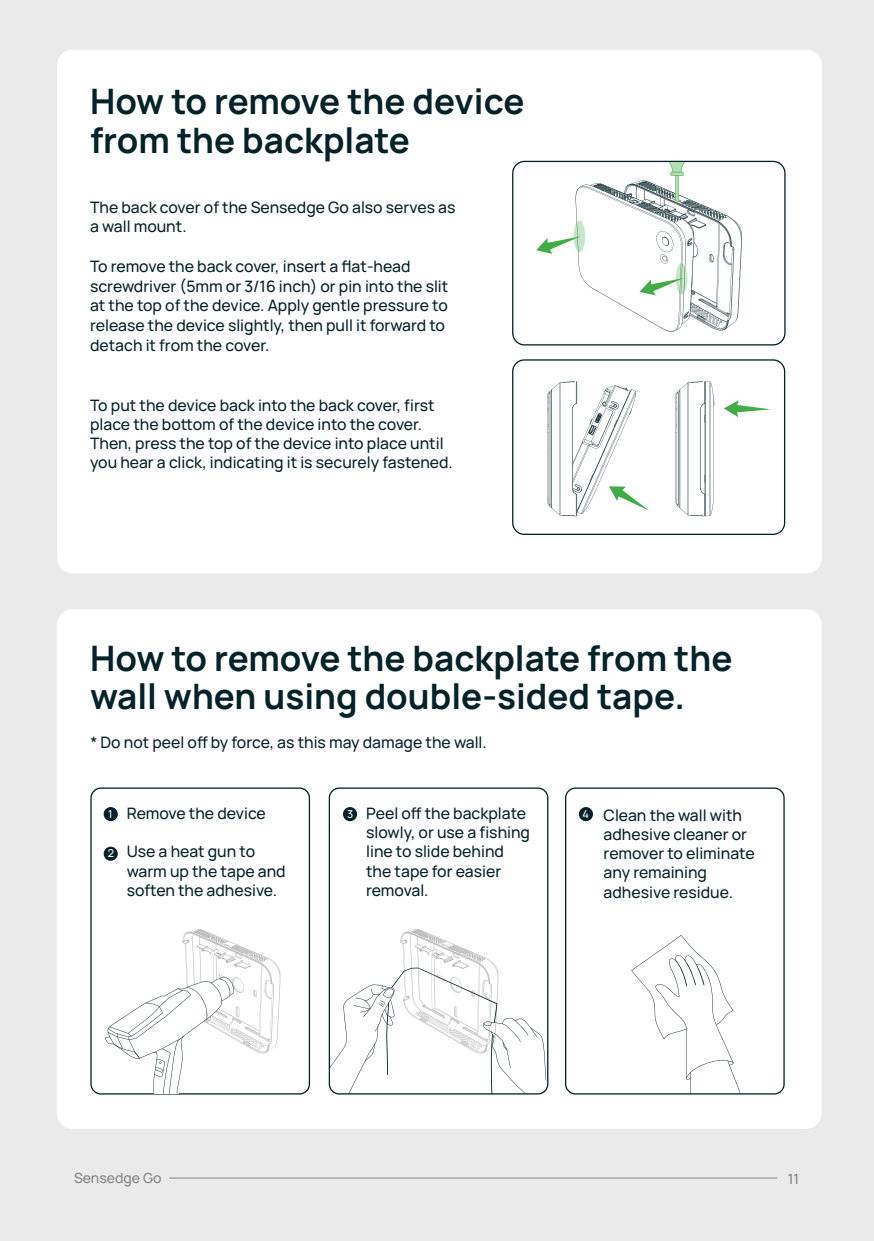
<style>
.page{position:relative;width:874px;height:1241px;background:#fff}
.page>*{position:absolute;margin:0;border:0;box-sizing:border-box;transform-origin:0 0}
.t1{font:700 35px/38.5px "Manrope";color:#062229}
.t2{font:500 15.75px/19.2px "Manrope";color:#062229}
.t3{font:500 14px "Manrope";color:#848484}
.t4{font:500 10.85px "Manrope";color:#fff}
</style>
<div class="page">
<div style="left:0;top:0;width:873px;height:1240px;background:#eaeaea"></div>
<div style="left:57px;top:50px;width:764px;height:523px;background:#fff;border-radius:15px"></div>
<div style="left:57px;top:609px;width:764px;height:519px;background:#fff;border-radius:15px"></div>
<hr style="left:169px;top:1177px;width:607px;height:1px;background:#848484">
<div style="left:90px;top:787px;width:220px;height:307px;border:1px solid #062229;border-radius:10px"></div>
<div style="left:564px;top:787px;width:220px;height:307px;border:1px solid #062229;border-radius:10px"></div>
<div style="left:104px;top:807px;width:14px;height:14px;background:#062229;border-radius:50%"></div>
<div style="left:343px;top:807px;width:14px;height:14px;background:#062229;border-radius:50%"></div>
<div style="left:578px;top:807px;width:14px;height:14px;background:#062229;border-radius:50%"></div>
<div style="left:104px;top:846px;width:14px;height:14px;background:#062229;border-radius:50%"></div>
<svg style="left:631px;top:935px;width:109px;height:157px"></svg>
<svg style="left:675px;top:381px;width:39px;height:135px"></svg>
<div style="left:512px;top:161px;width:273px;height:184px;border:1px solid #062229;border-radius:12px"></div>
<div style="left:512px;top:359px;width:272px;height:176px;border:1px solid #062229;border-radius:12px"></div>
<svg style="left:724px;top:400px;width:46px;height:17px"></svg>
<svg style="left:536px;top:162px;width:205px;height:170px"></svg>
<svg style="left:547px;top:381px;width:102px;height:135px"></svg>
<svg style="left:573px;top:220px;width:12px;height:32px"></svg>
<svg style="left:675px;top:263px;width:12px;height:31px"></svg>
<svg style="left:105px;top:929px;width:175px;height:163px"></svg>
<svg style="left:329px;top:928px;width:219px;height:165px"></svg>
<h1 class="t1" style="left:90px;top:81px;width:435px">How to remove the device from the backplate</h1>
<p class="t2" style="left:90px;top:196px;width:366px;line-height:19.8px">The back cover of the Sensedge Go also serves as a wall mount.</p>
<p class="t2" style="left:90px;top:255px;width:359px;line-height:19.8px">To remove the back cover, insert a flat-head screwdriver (5mm or 3/16 inch) or pin into the slit at the top of the device. Apply gentle pressure to release the device slightly, then pull it forward to detach it from the cover.</p>
<p class="t2" style="left:90px;top:395px;width:364px">To put the device back into the back cover, first place the bottom of the device into the cover.<br>Then, press the top of the device into place until you hear a click, indicating it is securely fastened.</p>
<h1 class="t1" style="left:90px;top:637px;width:643px">How to remove the backplate from the wall when using double-sided tape.</h1>
<p class="t2" style="left:90px;top:732px;width:398px">* Do not peel off by force, as this may damage the wall.</p>
<p class="t2" style="left:366px;top:802px;width:165px">Peel off the backplate slowly, or use a fishing line to slide behind the tape for easier removal.</p>
<p class="t2" style="left:603px;top:804px;width:152px">Clean the wall with adhesive cleaner or remover to eliminate any remaining adhesive residue.</p>
<p class="t2" style="left:127px;top:802px;width:141px">Remove the device</p>
<p class="t2" style="left:127px;top:841px;width:160px">Use a heat gun to warm up the tape and soften the adhesive.</p>
<p class="t4" style="left:108px;top:806px;width:6px">1</p>
<p class="t4" style="left:347px;top:806px;width:8px">3</p>
<p class="t4" style="left:582px;top:806px;width:8px">4</p>
<p class="t4" style="left:108px;top:845px;width:8px">2</p>
<p class="t3" style="left:74px;top:1167px;width:89px">Sensedge Go</p>
<p class="t3" style="left:787px;top:1169px;width:13px">11</p>
</div>
